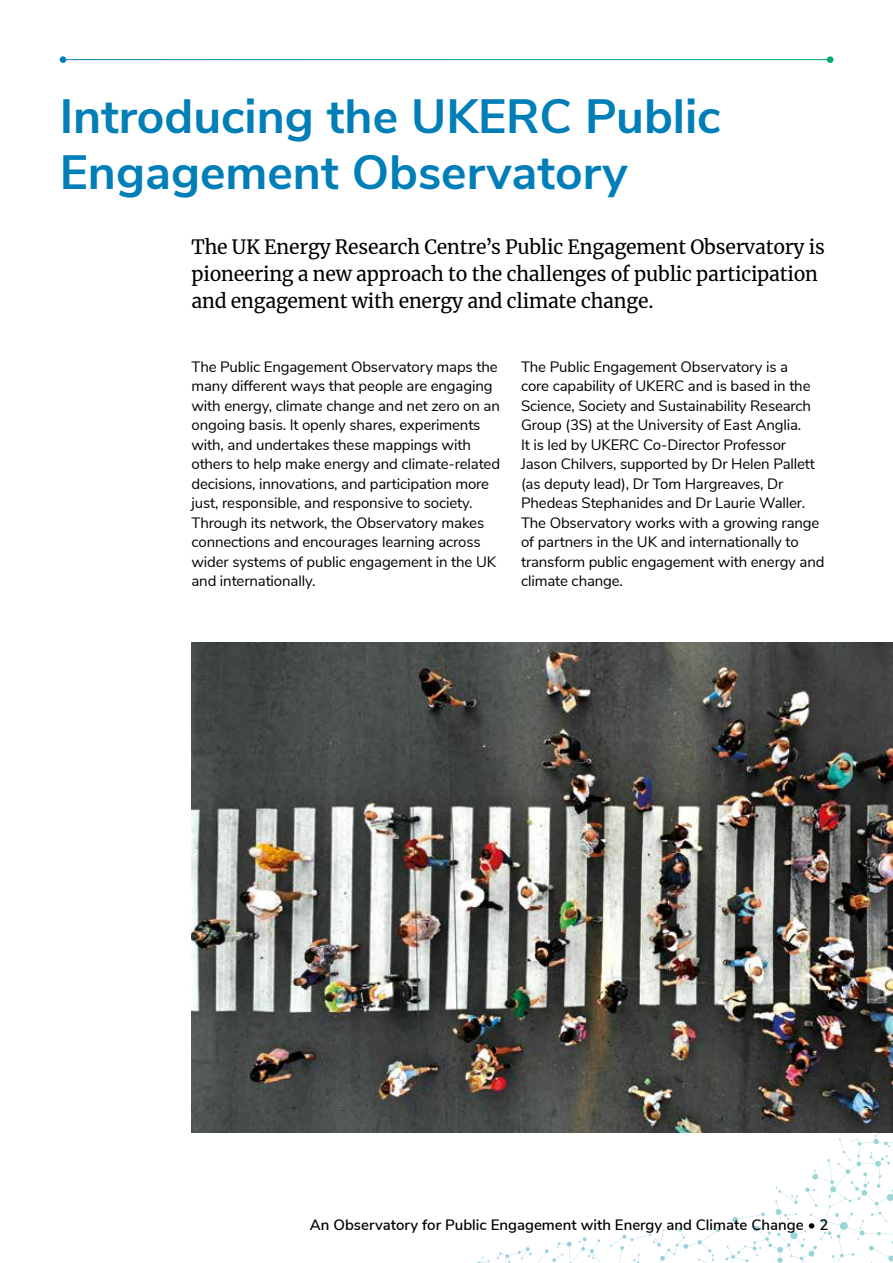
<style>
.page{position:relative;width:893px;height:1263px;background:#fff}
.page>*{position:absolute;margin:0;border:0;box-sizing:border-box;transform-origin:0 0}
.Page_Heading{font:700 48px/55.5px "Nunito Sans";color:#007eb8}
.Intro_paragraph{font:19.5px/27px "Merriweather";letter-spacing:-.01em;color:#000}
.Body_copy{font:15px/19.5px "Nunito Sans";letter-spacing:-.01em;color:#000}
.t1{font:600 15px "Nunito Sans";color:#000}
</style>
<div class="page">
<svg style="left:805px;top:1187px;width:13px;height:20px"></svg>
<svg style="left:732px;top:1212px;width:33px;height:15px"></svg>
<svg style="left:869px;top:1246px;width:24px;height:17px"></svg>
<svg style="left:832px;top:1132px;width:61px;height:55px"></svg>
<svg style="left:775px;top:1186px;width:23px;height:18px"></svg>
<svg style="left:477px;top:1228px;width:243px;height:35px"></svg>
<svg style="left:60px;top:56px;width:6px;height:7px"></svg>
<svg style="left:827px;top:56px;width:6px;height:7px"></svg>
<img style="left:191px;top:642px;width:702px;height:490px">
<h1 class="Page_Heading" style="left:60px;top:86px;width:662px">Introducing the UKERC Public<br>Engagement Observatory</h1>
<p class="Intro_paragraph" style="left:191px;top:233px;width:635px">The UK Energy Research Centre‛s Public Engagement Observatory is pioneering a new approach to the challenges of public participation and engagement with energy and climate change.</p>
<p class="Body_copy" style="left:191px;top:356px;width:310px">The Public Engagement Observatory maps the many different ways that people are engaging with energy, climate change and net zero on an ongoing basis. It openly shares, experiments with, and undertakes these mappings with others to help make energy and climate-related decisions, innovations, and participation more just, responsible, and responsive to society.<br>Through its network, the Observatory makes connections and encourages learning across wider systems of public engagement in the UK and internationally.</p>
<p class="Body_copy" style="left:521px;top:356px;width:305px">The Public Engagement Observatory is a<br>core capability of UKERC and is based in the Science, Society and Sustainability Research Group (3S) at the University of East Anglia.<br>It is led by UKERC Co-Director Professor Jason Chilvers, supported by Dr Helen Pallett (as deputy lead), Dr Tom Hargreaves, Dr Phedeas Stephanides and Dr Laurie Waller.<br>The Observatory works with a growing range of partners in the UK and internationally to transform public engagement with energy and climate change.</p>
<p class="t1" style="left:310px;top:1214px;width:520px">An Observatory for Public Engagement with Energy and Climate Change • 2</p>
</div>
